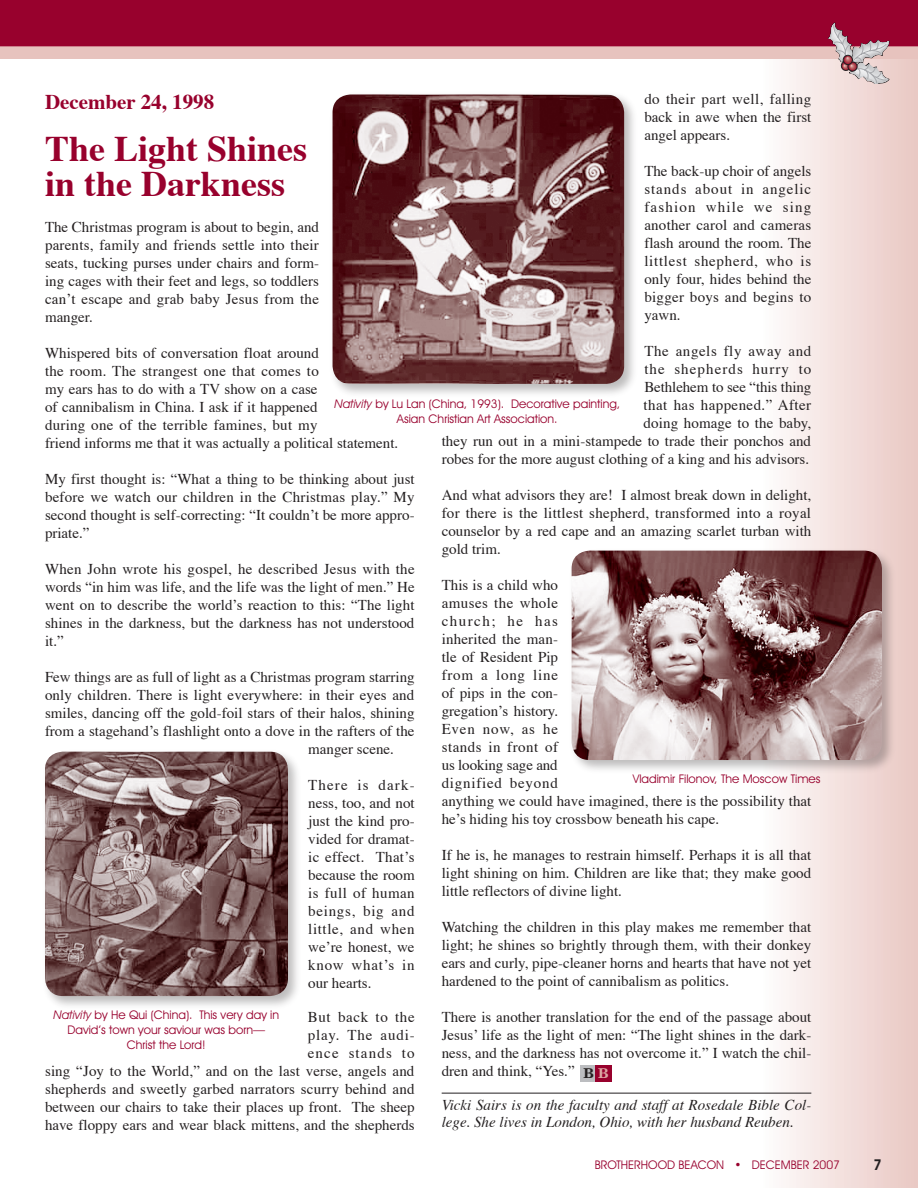
<style>
.page{position:relative;width:918px;height:1188px;background:#fff}
.page>*{position:absolute;margin:0;border:0;box-sizing:border-box;transform-origin:0 0}
.t1{font:700 36px "Times";color:#98012d}
.t2{font:700 21px "Times";color:#98012d}
.t3{font:15px/18px "Times";color:#231f20;text-align:justify}
.End_I_D{font:italic 15px/16.5px "Times";color:#231f20}
.Page_Numbers{font:600 15px "Avant Garde IT Cby BT";color:#231f20}
.t4{font:700 13.5px "New Century Schlbk";color:#231f20}
.Sidebar_Text{font:12px/15px "Avant Garde IT Cby BT";color:#98012d;text-align:center}
.s1{font-style:italic}
.s2{color:#dca9a5}
</style>
<div class="page">
<div style="left:759px;top:0;width:159px;height:1188px;background:linear-gradient(to right,#fefefe,#e9c7c2)"></div>
<hr style="left:442px;top:1093px;width:369px;height:1px;background:#231f20">
<svg style="left:0;top:0;width:918px;height:69px;background:#b44764"></svg>
<div style="left:580px;top:1065px;width:17px;height:16px;background:#bcbdc0"></div>
<div style="left:595px;top:1065px;width:16px;height:16px;background:#98012d"></div>
<svg style="left:828px;top:23px;width:61px;height:61px;background:#c08c98"></svg>
<div style="left:843px;top:55px;width:10px;height:10px;border:1px solid #231f20;border-radius:50%"></div>
<div style="left:329px;top:91px;width:310px;height:308px;background:#231f20;opacity:.3"></div>
<img style="left:333px;top:94px;width:291px;height:290px;border-radius:18px">
<div style="left:568px;top:547px;width:328px;height:228px;background:#231f20;opacity:.3"></div>
<img style="left:572px;top:551px;width:310px;height:209px;border-radius:18px">
<div style="left:41px;top:748px;width:262px;height:263px;background:#231f20;opacity:.3"></div>
<img style="left:45px;top:752px;width:243px;height:244px;border-radius:18px">
<p class="t3" style="left:644px;top:91px;width:168px">do their part well, falling back in awe when the first angel appears.</p>
<p class="t3" style="left:644px;top:163px;width:168px">The back-up choir of angels stands about in angelic fashion while we sing another carol and cameras flash around the room. The littlest shepherd, who is only four, hides behind the bigger boys and begins to yawn.</p>
<p class="t3" style="left:442px;top:343px;width:371px;text-align:right">The angels fly away and<br>the shepherds hurry to<br>Bethlehem to see “this thing<br>that has happened.” After<br>doing homage to the baby,<br>they run out in a mini-stampede to trade their ponchos and robes for the more august clothing of a king and his advisors.</p>
<p class="t3" style="left:442px;top:487px;width:371px">And what advisors they are! I almost break down in delight, for there is the littlest shepherd, transformed into a royal counselor by a red cape and an amazing scarlet turban with gold trim.</p>
<p class="t3" style="left:442px;top:577px;width:371px;text-align:left">This is a child who<br>amuses the whole<br>church; he has<br>inherited the man-<br>tle of Resident Pip<br>from a long line<br>of pips in the con-<br>gregation’s history.<br>Even now, as he<br>stands in front of<br>us looking sage and<br>dignified beyond<br>anything we could have imagined, there is the possibility that he’s hiding his toy crossbow beneath his cape.</p>
<p class="t3" style="left:442px;top:847px;width:371px">If he is, he manages to restrain himself. Perhaps it is all that light shining on him. Children are like that; they make good little reflectors of divine light.</p>
<p class="t3" style="left:442px;top:919px;width:371px">Watching the children in this play makes me remember that light; he shines so brightly through them, with their donkey ears and curly, pipe-cleaner horns and hearts that have not yet hardened to the point of cannibalism as politics.</p>
<p class="t3" style="left:442px;top:1009px;width:371px">There is another translation for the end of the passage about Jesus’ life as the light of men: “The light shines in the dark&shy;ness, and the darkness has not overcome it.” I watch the chil&shy;dren and think, “Yes.”</p>
<p class="End_I_D" style="left:442px;top:1098px;width:371px">Vicki Sairs is on the faculty and staff at Rosedale Bible Col&shy;lege. She lives in London, Ohio, with her husband Reuben.</p>
<p class="Sidebar_Text" style="left:595px;top:1157px;width:247px">Brotherhood Beacon • DecEMber 2007</p>
<p class="Page_Numbers" style="left:873px;top:1156px;width:10px">7</p>
<p class="t2" style="left:45px;top:88px;width:171px">December 24, 1998</p>
<p class="t1" style="left:45px;top:125px;width:264px">The Light Shines</p>
<p class="t1" style="left:45px;top:159px;width:242px">in the Darkness</p>
<p class="t3" style="left:45px;top:219px;width:276px">The Christmas program is about to begin, and parents, family and friends settle into their seats, tucking purses under chairs and form&shy;ing cages with their feet and legs, so toddlers can’t escape and grab baby Jesus from the manger.</p>
<p class="t3" style="left:45px;top:345px;width:355px;text-align:left">Whispered bits of conversation float around<br>the room. The strangest one that comes to<br>my ears has to do with a TV show on a case<br>of cannibalism in China. I ask if it happened<br>during one of the terrible famines, but my<br>friend informs me that it was actually a political statement.</p>
<p class="t3" style="left:45px;top:471px;width:371px">My first thought is: “What a thing to be thinking about just before we watch our children in the Christmas play.” My second thought is self-correcting: “It couldn’t be more appro&shy;priate.”</p>
<p class="t3" style="left:45px;top:561px;width:371px">When John wrote his gospel, he described Jesus with the words “in him was life, and the life was the light of men.” He went on to describe the world’s reaction to this: “The light shines in the darkness, but the darkness has not understood it.”</p>
<p class="t3" style="left:45px;top:669px;width:371px">Few things are as full of light as a Christmas program starring</p>
<p class="t3" style="left:45px;top:687px;width:371px">only children. There is light everywhere: in their eyes and</p>
<p class="t3" style="left:45px;top:705px;width:371px">smiles, dancing off the gold-foil stars of their halos, shining</p>
<p class="t3" style="left:45px;top:723px;width:371px">from a stagehand’s flashlight onto a dove in the rafters of the</p>
<p class="t3" style="left:308px;top:741px;width:87px">manger scene.</p>
<p class="t3" style="left:308px;top:777px;width:108px">There is dark&shy;ness, too, and not just the kind pro&shy;vided for dramat&shy;ic effect. That’s because the room is full of human beings, big and little, and when we’re honest, we know what’s in our hearts.</p>
<p class="t3" style="left:45px;top:1009px;width:371px;text-align:right">But back to the<br>play. The audi-<br>ence stands to<br>sing “Joy to the World,” and on the last verse, angels and shepherds and sweetly garbed narrators scurry behind and between our chairs to take their places up front. The sheep have floppy ears and wear black mittens, and the shepherds</p>
<p class="Sidebar_Text" style="left:334px;top:396px;width:287px"><span class="s1">Nativity</span> by Lu Lan (China, 1993). Decorative painting,<br>Asian Christian Art Association.</p>
<p class="Sidebar_Text" style="left:633px;top:771px;width:189px">Vladimir Filonov, The Moscow Times</p>
<p class="Sidebar_Text" style="left:53px;top:1008px;width:227px"><span class="s1">Nativity</span> by He Qui (China). This very day in<br>David’s town your saviour was born—<br>Christ the Lord!</p>
<p class="t4" style="left:583px;top:1065px;width:27px">B <span class="s2">B</span></p>
</div>
